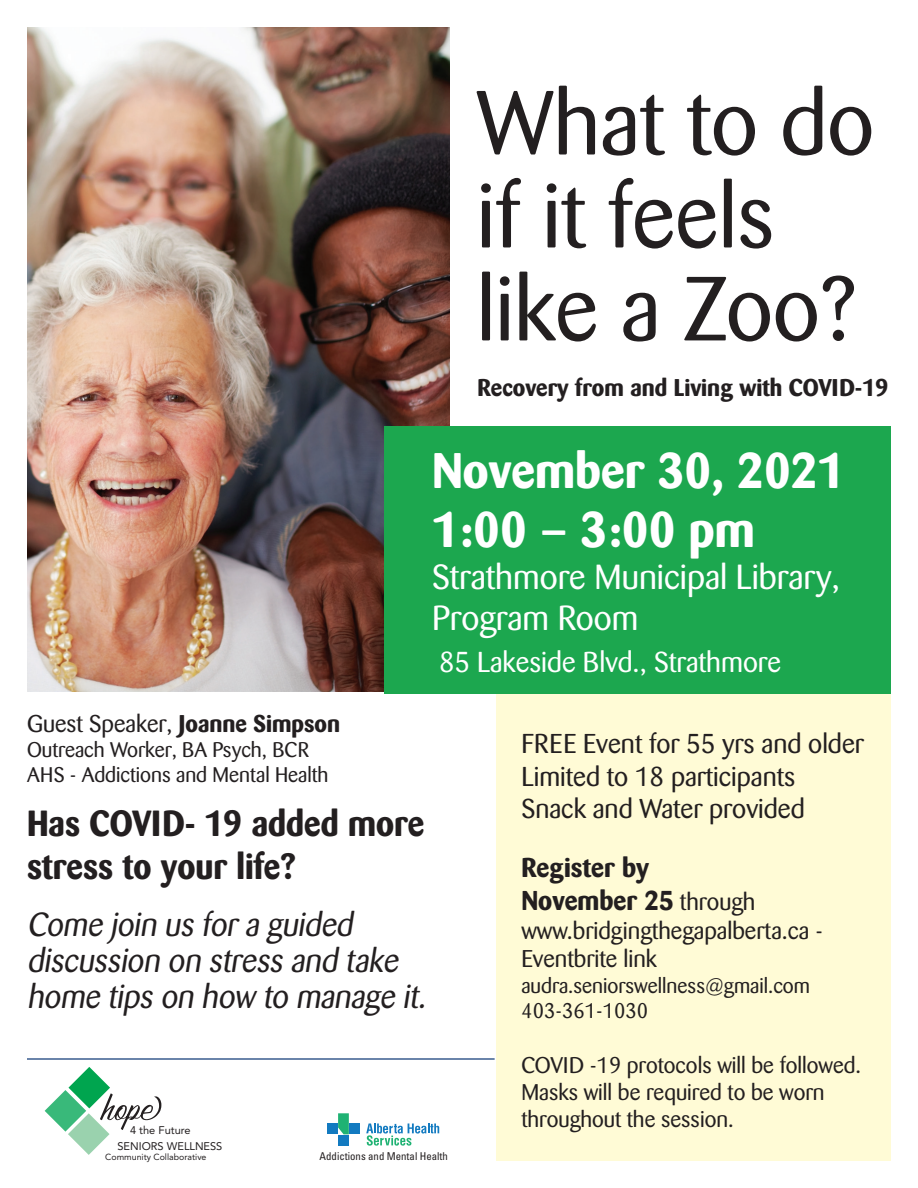
<style>
.page{position:relative;width:918px;height:1188px;background:#fff}
.page>*{position:absolute;margin:0;border:0;box-sizing:border-box;transform-origin:0 0}
.t1{font:90px/93px "Barmeno";color:#231f20}
.t2{font:700 49.5px/59.4px "Barmeno";color:#fff}
.t3{font:700 36px/43.2px "Barmeno";color:#231f20;scale:.96 1}
.t4{font:34.5px/41.4px "Barmeno";color:#fff}
.t5{font:italic 33px/36px "Barmeno";color:#231f20;scale:.96 1}
.t6{font:28.5px "Barmeno";color:#fff}
.t7{font:27px/32.4px "Barmeno";color:#231f20}
.t8{font:700 27px/32.4px "Barmeno";color:#231f20}
.t9{font:24px/28.8px "Barmeno";color:#231f20}
.t10{font:700 24px "Barmeno";color:#231f20}
.t11{font:22.5px/27px "Barmeno";color:#231f20}
.t12{font:21px/25.2px "Barmeno";color:#231f20}
.t13{font:11.1px/15.8px "Avenir LT Std";color:#231f20}
.t14{font:condensed 10.8px "Univers LT Std";color:#231f20}
.t15{font:8.85px "Avenir LT Std";color:#231f20}
.s1{font-weight:700}
.s2{font-weight:400;font-size:24px}
</style>
<div class="page">
<div style="left:497px;top:680px;width:394px;height:481px;background:#fffbd6"></div>
<img style="left:27px;top:27px;width:422px;height:664px">
<div style="left:384px;top:426px;width:507px;height:267px;background:#1ca74f"></div>
<hr style="left:27px;top:1058px;width:468px;height:2px;background:#3a5c8f">
<svg style="left:45px;top:1067px;width:116px;height:88px"></svg>
<svg style="left:366px;top:1124px;width:73px;height:22px"></svg>
<div style="left:327px;top:1124px;width:10px;height:10px;background:#127ac0"></div>
<div style="left:350px;top:1124px;width:10px;height:10px;background:#127ac0"></div>
<div style="left:338px;top:1135px;width:11px;height:11px;background:#127ac0"></div>
<svg style="left:338px;top:1113px;width:11px;height:21px"></svg>
<h1 class="t1" style="left:477px;top:78px;width:399px">What to do if it feels like a Zoo?</h1>
<p class="t10" style="left:477px;top:373px;width:413px">Recovery from and Living with COVID-19</p>
<h2 class="t2" style="left:432px;top:441px;width:414px">November 30, 2021<br>1:00 – 3:00 pm</h2>
<h3 class="t4" style="left:432px;top:556px;width:410px">Strathmore Municipal Library,<br>Program Room</h3>
<h3 class="t6" style="left:439px;top:646px;width:343px">85 Lakeside Blvd., Strathmore</h3>
<p class="t9" style="left:27px;top:709px;width:315px">Guest Speaker, <span class="s1">Joanne Simpson</span></p>
<p class="t12" style="left:27px;top:737px;width:303px">Outreach Worker, BA Psych, BCR<br>AHS - Addictions and Mental Health</p>
<h3 class="t3" style="left:27px;top:801px;width:416px">Has COVID- 19 added more stress to your life?</h3>
<h3 class="t5" style="left:27px;top:907px;width:423px">Come join us fora guided discussion on stress and take home tips on how to manage it.</h3>
<p class="t13" style="left:118px;top:1122px;width:106px;text-indent:13px">4 the Future<br>SENIORS WELLNESS</p>
<p class="t15" style="left:105px;top:1152px;width:103px">Community Collaborative</p>
<p class="t14" style="left:320px;top:1149px;width:130px">Addictions and Mental Health</p>
<p class="t7" style="left:521px;top:728px;width:344px">FREE Event for 55 yrs and older<br>Limited to 18 participants<br>Snack and Water provided</p>
<p class="t8" style="left:521px;top:852px;width:235px">Register by<br>November 25 <span class="s2">through</span></p>
<p class="t9" style="left:521px;top:916px;width:303px">www.bridgingthegapalberta.ca -<br>Eventbrite link</p>
<p class="t12" style="left:521px;top:973px;width:290px">audra.seniorswellness@gmail.com<br>403-361-1030</p>
<p class="t11" style="left:521px;top:1052px;width:341px">COVID -19 protocols will be followed.<br>Masks will be required to be worn throughout the session.</p>
</div>
